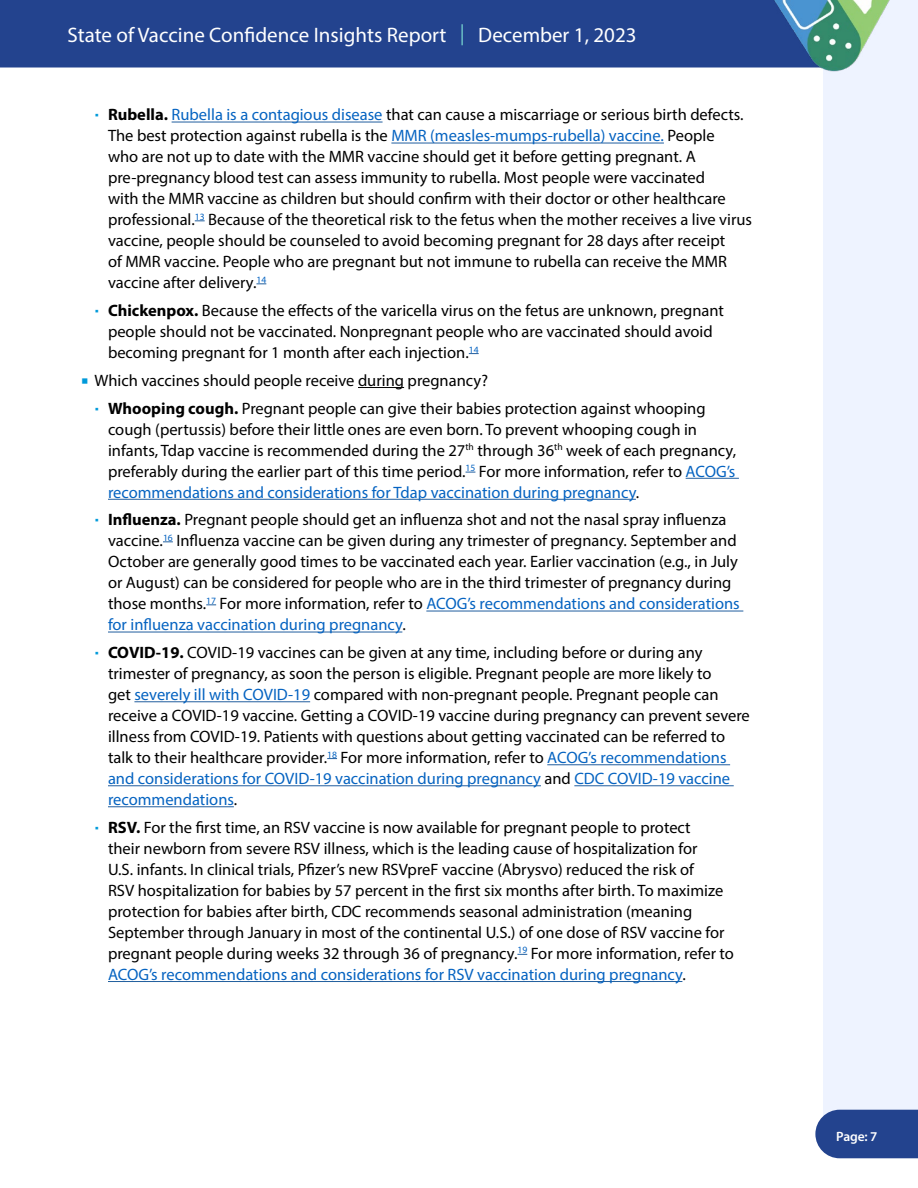
<style>
.page{position:relative;width:918px;height:1188px;background:#fff}
.page>*{position:absolute;margin:0;border:0;box-sizing:border-box;transform-origin:0 0}
.t1{font:21px "Myriad Pro";color:#fff}
.L2{font:16.5px/21px "Myriad Pro";color:#000}
.L{font:16.5px "Myriad Pro";color:#000}
.t2{font:600 13.5px "Myriad Pro";color:#fff}
.s1{color:#70cacb}
.s2{font-weight:700}
.s3{color:#0563c1}
</style>
<div class="page">
<div style="left:824px;top:0;width:94px;height:1110px;background:#eef3ff"></div>
<div style="left:815px;top:1110px;width:103px;height:48px;background:#23438e"></div>
<div style="left:0;top:0;width:751px;height:68px;background:#23438e"></div>
<img style="left:751px;top:0;width:160px;height:76px">
<hr style="left:172px;top:122px;width:211px;height:1px;background:#215e9e">
<hr style="left:391px;top:143px;width:273px;height:1px;background:#215e9e">
<hr style="left:358px;top:387px;width:46px;height:1px;background:#000">
<hr style="left:686px;top:478px;width:53px;height:1px;background:#215e9e">
<hr style="left:108px;top:499px;width:528px;height:1px;background:#215e9e">
<hr style="left:426px;top:611px;width:317px;height:1px;background:#215e9e">
<hr style="left:108px;top:632px;width:294px;height:1px;background:#215e9e">
<hr style="left:134px;top:702px;width:176px;height:1px;background:#215e9e">
<hr style="left:547px;top:765px;width:183px;height:1px;background:#215e9e">
<hr style="left:108px;top:786px;width:433px;height:1px;background:#215e9e">
<hr style="left:574px;top:786px;width:160px;height:1px;background:#215e9e">
<hr style="left:108px;top:807px;width:126px;height:1px;background:#215e9e">
<hr style="left:108px;top:981px;width:574px;height:1px;background:#215e9e">
<p class="t1" style="left:68px;top:22px;width:571px">State of Vaccine Confidence Insights Report <span class="s1">|</span> December 1, 2023</p>
<p class="L2" style="left:108px;top:104px;width:646px"><span class="s2">Rubella.</span> <span class="s3">Rubella is a contagious disease</span> that can cause a miscarriage or serious birth defects.<br>The best protection against rubella is the <span class="s3">MMR (measles-mumps-rubella) vaccine.</span> People<br>who are not up to date with the MMR vaccine should get it before getting pregnant. A pre-pregnancy blood test can assess immunity to rubella. Most people were vaccinated<br>with the MMR vaccine as children but should confirm with their doctor or other healthcare professional.<sup>13</sup> Because of the theoretical risk to the fetus when the mother receives a live virus vaccine, people should be counseled to avoid becoming pregnant for 28 days after receipt<br>of MMR vaccine. People who are pregnant but not immune to rubella can receive the MMR vaccine after delivery.<sup>14</sup></p>
<p class="L2" style="left:108px;top:300px;width:618px"><span class="s2">Chickenpox.</span> Because the effects of the varicella virus on the fetus are unknown, pregnant people should not be vaccinated. Nonpregnant people who are vaccinated should avoid becoming pregnant for 1 month after each injection.<sup>14</sup></p>
<p class="L" style="left:94px;top:370px;width:395px">Which vaccines should people receive during pregnancy?</p>
<p class="L2" style="left:108px;top:397px;width:630px"><span class="s2">Whooping cough.</span> Pregnant people can give their babies protection against whooping cough (pertussis) before their little ones are even born. To prevent whooping cough in infants, Tdap vaccine is recommended during the 27<sup>th</sup> through 36<sup>th</sup> week of each pregnancy, preferably during the earlier part of this time period.<sup>15</sup> For more information, refer to <span class="s3">ACOG’s recommendations and considerations for Tdap vaccination during pregnancy</span>.</p>
<p class="L2" style="left:108px;top:509px;width:633px"><span class="s2">Influenza.</span> Pregnant people should get an influenza shot and not the nasal spray influenza vaccine.<sup>16</sup> Influenza vaccine can be given during any trimester of pregnancy. September and October are generally good times to be vaccinated each year. Earlier vaccination (e.g., in July or August) can be considered for people who are in the third trimester of pregnancy during those months.<sup>17</sup> For more information, refer to <span class="s3">ACOG’s recommendations and considerations for influenza vaccination during pregnancy</span>.</p>
<p class="L2" style="left:108px;top:642px;width:643px"><span class="s2">COVID-19.</span> COVID-19 vaccines can be given at any time, including before or during any trimester of pregnancy, as soon the person is eligible. Pregnant people are more likely to<br>get <span class="s3">severely ill with COVID-19</span> compared with non-pregnant people. Pregnant people can receive a COVID-19 vaccine. Getting a COVID-19 vaccine during pregnancy can prevent severe illness from COVID-19. Patients with questions about getting vaccinated can be referred to talk to their healthcare provider.<sup>18</sup> For more information, refer to <span class="s3">ACOG’s recommendations and considerations for COVID-19 vaccination during pregnancy</span> and <span class="s3">CDC COVID-19 vaccine recommendations</span>.</p>
<p class="L2" style="left:108px;top:817px;width:628px"><span class="s2">RSV.</span> For the first time, an RSV vaccine is now available for pregnant people to protect<br>their newborn from severe RSV illness, which is the leading cause of hospitalization for<br>U.S. infants. In clinical trials, Pfizer’s new RSVpreF vaccine (Abrysvo) reduced the risk of<br>RSV hospitalization for babies by 57 percent in the first six months after birth. To maximize protection for babies after birth, CDC recommends seasonal administration (meaning September through January in most of the continental U.S.) of one dose of RSV vaccine for pregnant people during weeks 32 through 36 of pregnancy.<sup>19</sup> For more information, refer to <span class="s3">ACOG’s recommendations and considerations for RSV vaccination during pregnancy</span>.</p>
<p class="t2" style="left:836px;top:1128px;width:43px">Page: 7</p>
</div>
